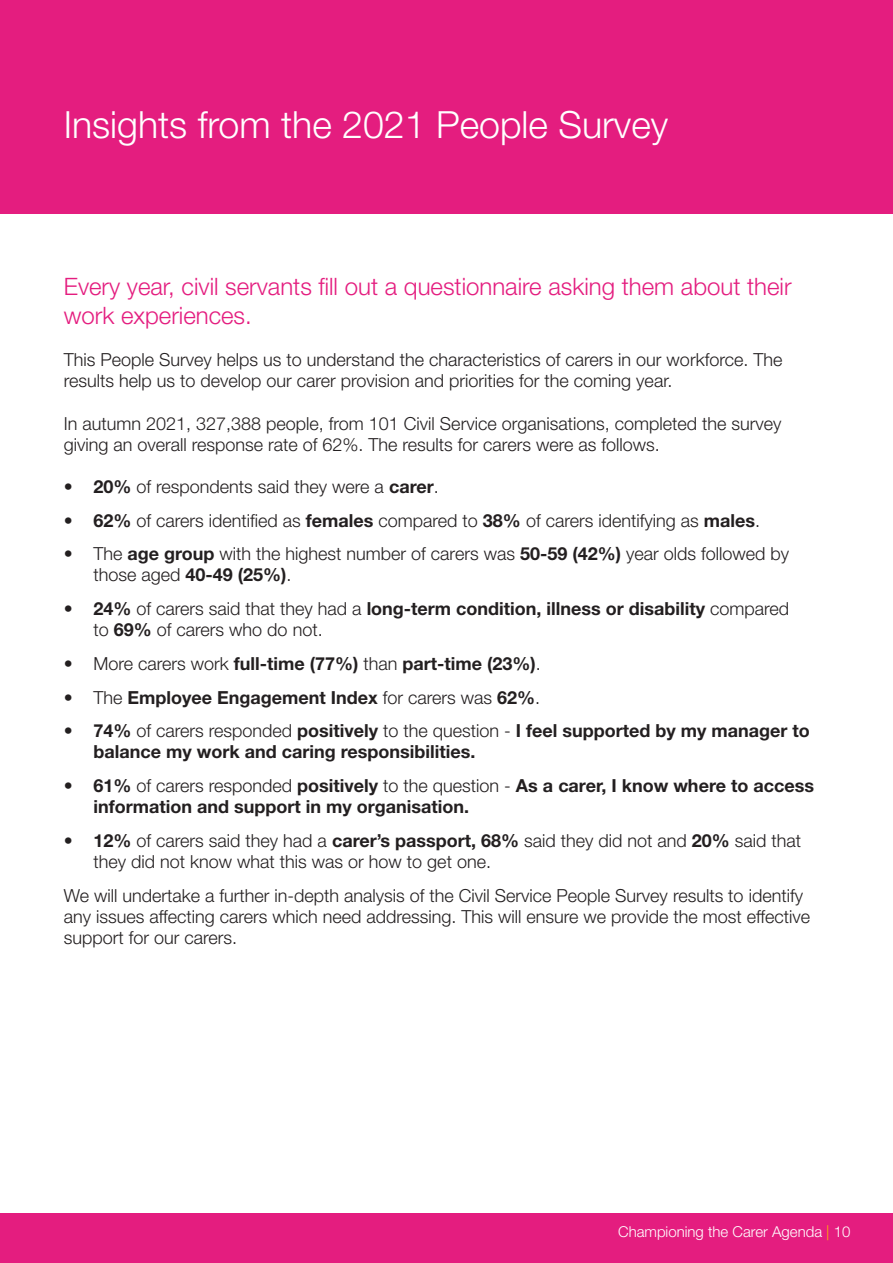
<style>
.page{position:relative;width:893px;height:1263px;background:#fff}
.page>*{position:absolute;margin:0;border:0;box-sizing:border-box;transform-origin:0 0}
.t1{font:300 37.5px "Helvetica Neue LT Std";color:#fff}
.B_Heading_Intro{font:300 24px/28.5px "Helvetica Neue LT Std";color:#e41d7f}
.t2{font:300 18px/21px "Helvetica Neue LT Std";color:#231f20}
.t3{font:700 18px/21px "Helvetica Neue LT Std";color:#231f20}
.t4{font:300 15px "Helvetica Neue LT Std";color:#fff}
.s1{font-weight:700}
.s2{font-weight:300}
.s3{color:#ffb700}
</style>
<div class="page">
<div style="left:0;top:0;width:893px;height:213px;background:#e41d7f"></div>
<div style="left:0;top:1213px;width:893px;height:50px;background:#e41d7f"></div>
<p class="t1" style="left:64px;top:102px;width:606px">Insights from the 2021 People Survey</p>
<p class="B_Heading_Intro" style="left:64px;top:272px;width:729px">Every year, civil servants fill out a questionnaire asking them about their work experiences.</p>
<p class="t2" style="left:64px;top:349px;width:720px">This People Survey helps us to understand the characteristics of carers in our workforce. The results help us to develop our carer provision and priorities for the coming year.</p>
<p class="t2" style="left:64px;top:412px;width:719px">In autumn 2021, 327,388 people, from 101 Civil Service organisations, completed the survey giving an overall response rate of 62%. The results for carers were as follows.</p>
<p class="t2" style="left:64px;top:475px;width:376px"><span class="s1">• 20%</span> of respondents said they were a <span class="s1">carer</span>.</p>
<p class="t2" style="left:64px;top:509px;width:698px"><span class="s1">• 62%</span> of carers identified as <span class="s1">females</span> compared to <span class="s1">38%</span> of carers identifying as <span class="s1">males</span>.</p>
<p class="t2" style="left:94px;top:543px;width:697px;text-indent:-30px">• The <span class="s1">age group</span> with the highest number of carers was <span class="s1">50-59 (42%)</span> year olds followed by those aged <span class="s1">40-49 (25%)</span>.</p>
<p class="t2" style="left:94px;top:598px;width:697px;text-indent:-30px"><span class="s1">• 24%</span> of carers said that they had a <span class="s1">long-term condition, illness or disability</span> compared to <span class="s1">69%</span> of carers who do not.</p>
<p class="t3" style="left:64px;top:652px;width:479px"><span class="s2">• More carers work</span> full-time (77%) <span class="s2">than</span> part-time (23%)<span class="s2">.</span></p>
<p class="t3" style="left:64px;top:686px;width:478px"><span class="s2">• The</span> Employee Engagement Index <span class="s2">for carers was</span> 62%<span class="s2">.</span></p>
<p class="t3" style="left:94px;top:720px;width:718px;text-indent:-30px">• 74% <span class="s2">of carers responded</span> positively <span class="s2">to the question -</span> I feel supported by my manager to balance my work and caring responsibilities.</p>
<p class="t3" style="left:94px;top:775px;width:722px;text-indent:-30px">• 61% <span class="s2">of carers responded</span> positively <span class="s2">to the question -</span> As a carer, I know where to access information and support in my organisation.</p>
<p class="t2" style="left:94px;top:830px;width:709px;text-indent:-30px"><span class="s1">• 12%</span> of carers said they had a <span class="s1">carer’s passport, 68%</span> said they did not and <span class="s1">20%</span> said that they did not know what this was or how to get one.</p>
<p class="t2" style="left:64px;top:884px;width:748px">We will undertake a further in-depth analysis of the Civil Service People Survey results to identify any issues affecting carers which need addressing. This will ensure we provide the most effective support for our carers.</p>
<p class="t4" style="left:618px;top:1223px;width:234px">Championing the Carer Agenda <span class="s3">|</span> 10</p>
</div>
